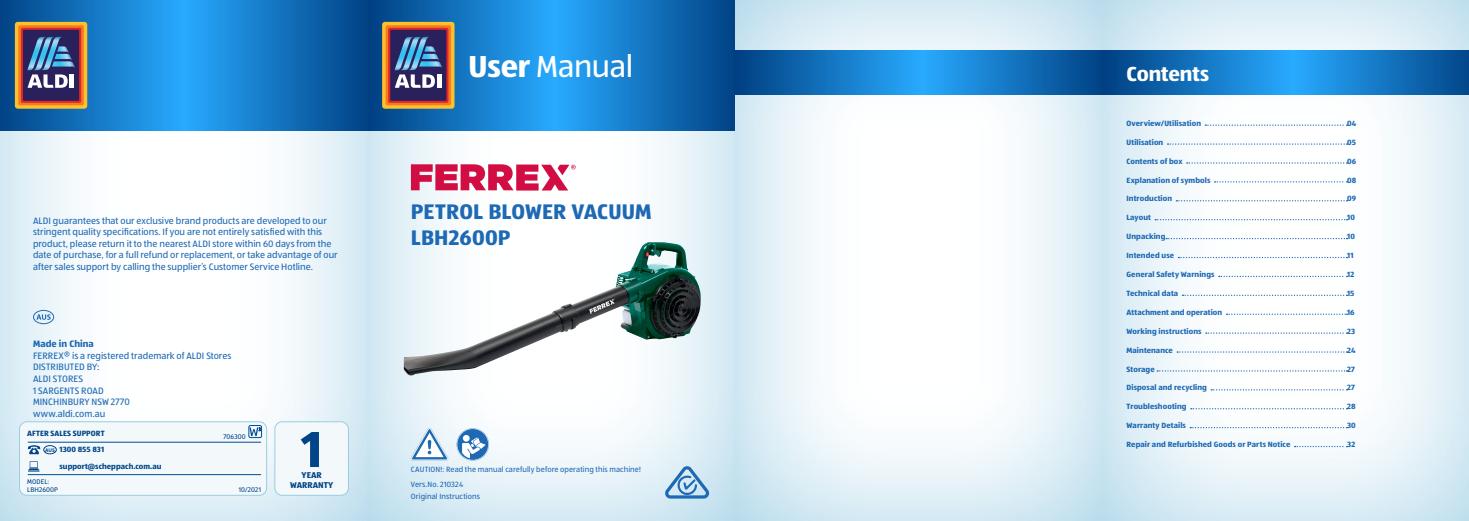
<style>
.page{position:relative;width:1469px;height:521px;background:#fff}
.page>*{position:absolute;margin:0;border:0;box-sizing:border-box;transform-origin:0 0}
.t1{font:700 52.5px "ALDISUEDOT";color:#014588}
.t2{font:31.5px "ALDISUEDOT";letter-spacing:-.01em;color:#fff}
.t3{font:700 21.88px/26.2px "ALDISUEDOT";letter-spacing:.005em;color:#1e69b4}
.t4{font:700 21px "ALDISUEDOT";letter-spacing:-.005em;color:#fff}
.t5{font:9.62px/11.5px "ALDISUEDOT";color:#1e69b4}
.t6{font:700 9.62px "ALDISUEDOT";letter-spacing:.005em;color:#1e69b4}
.t7{font:700 8.75px/9.9px "ALDISUEDOT";color:#014588;text-align:center}
.t8{font:700 7.88px "ALDISUEDOT";letter-spacing:.01em;color:#1e69b4}
.t9{font:7.88px/14.4px "ALDISUEDOT";letter-spacing:.01em;color:#1e69b4}
.t10{font:700 7.88px "ALDISUEDOT";letter-spacing:.005em;color:#014588}
.t11{font:7px/8.4px "ALDISUEDOT";letter-spacing:.015em;color:#014588}
.t12{font:700 5.25px "Myriad Pro";color:#014588}
.s1{font-weight:700}
</style>
<div class="page">
<img style="left:0;top:0;width:1468px;height:521px">
<svg style="left:1101px;top:51px;width:367px;height:43px;background:#1476c1"></svg>
<svg style="left:33px;top:310px;width:21px;height:14px"></svg>
<svg style="left:411px;top:428px;width:37px;height:32px"></svg>
<svg style="left:457px;top:428px;width:32px;height:32px"></svg>
<svg style="left:367px;top:0;width:367px;height:131px;background:#1578c4"></svg>
<svg style="left:0;top:0;width:367px;height:131px;background:#1579c5"></svg>
<svg style="left:734px;top:51px;width:367px;height:43px;background:#1475c0"></svg>
<svg style="left:664px;top:465px;width:45px;height:33px"></svg>
<img style="left:404px;top:242px;width:296px;height:134px">
<div style="left:15px;top:22px;width:72px;height:87px;background:#fec129;border-radius:3px"></div>
<div style="left:18px;top:25px;width:66px;height:80px;background:linear-gradient(to right,#f17023,#f27323);border-radius:2px"></div>
<div style="left:21px;top:28px;width:60px;height:75px;background:linear-gradient(to bottom,#c4242d,#c6242c)"></div>
<div style="left:23px;top:30px;width:56px;height:71px;background:#29205c"></div>
<svg style="left:27px;top:37px;width:48px;height:51px"></svg>
<div style="left:382px;top:22px;width:72px;height:87px;background:#fec129;border-radius:3px"></div>
<div style="left:385px;top:25px;width:66px;height:80px;background:linear-gradient(to right,#f27223,#f27223);border-radius:2px"></div>
<svg style="left:388px;top:28px;width:60px;height:75px"></svg>
<div style="left:390px;top:30px;width:56px;height:71px;background:#29205c"></div>
<svg style="left:394px;top:37px;width:48px;height:51px"></svg>
<svg style="left:1205px;top:124px;width:142px;height:2px"></svg>
<svg style="left:1167px;top:143px;width:180px;height:2px"></svg>
<svg style="left:1186px;top:162px;width:161px;height:2px"></svg>
<svg style="left:1214px;top:181px;width:133px;height:2px"></svg>
<svg style="left:1176px;top:200px;width:171px;height:1px"></svg>
<svg style="left:1155px;top:219px;width:192px;height:1px"></svg>
<svg style="left:1166px;top:238px;width:181px;height:1px"></svg>
<svg style="left:1178px;top:257px;width:169px;height:1px"></svg>
<svg style="left:1218px;top:276px;width:129px;height:1px"></svg>
<svg style="left:1182px;top:295px;width:165px;height:1px"></svg>
<svg style="left:1226px;top:313px;width:121px;height:2px"></svg>
<svg style="left:1205px;top:332px;width:142px;height:2px"></svg>
<svg style="left:1177px;top:351px;width:170px;height:2px"></svg>
<svg style="left:1157px;top:370px;width:190px;height:2px"></svg>
<svg style="left:1211px;top:389px;width:136px;height:1px"></svg>
<svg style="left:1190px;top:408px;width:157px;height:1px"></svg>
<svg style="left:1190px;top:427px;width:157px;height:1px"></svg>
<svg style="left:1294px;top:446px;width:53px;height:1px"></svg>
<svg style="left:411px;top:164px;width:165px;height:27px"></svg>
<div style="left:275px;top:422px;width:73px;height:73px;background:#f3f9fb;border-radius:7px"></div>
<div style="left:274px;top:421px;width:75px;height:75px;border:1px solid #9bcce3;border-radius:7px"></div>
<div style="left:20px;top:422px;width:247px;height:73px;background:#f3f9fb;border-radius:7px"></div>
<div style="left:19px;top:421px;width:248px;height:75px;border:1px solid #9bcce3;border-radius:7px"></div>
<hr style="left:28px;top:442px;width:233px;height:1px;background:#014d95">
<hr style="left:28px;top:474px;width:233px;height:1px;background:#014d95">
<svg style="left:28px;top:445px;width:12px;height:9px"></svg>
<svg style="left:28px;top:461px;width:12px;height:10px"></svg>
<div style="left:249px;top:425px;width:13px;height:13px;border:1px solid #014d95;border-radius:2px"></div>
<svg style="left:249px;top:427px;width:11px;height:9px"></svg>
<div style="left:43px;top:445px;width:14px;height:9px;border:1px solid #014588;border-radius:50%"></div>
<p class="t5" style="left:33px;top:214px;width:306px">ALDI guarantees that our exclusive brand products are developed to our stringent quality specifications. If you are not entirely satisfied with this product, please return it to the nearest ALDI store within 60 days from the date of purchase, for a full refund or replacement, or take advantage of our after sales support by calling the supplier’s Customer Service Hotline.</p>
<p class="t6" style="left:33px;top:337px;width:62px">Made in China</p>
<p class="t5" style="left:33px;top:349px;width:200px">FERREX® is a registered trademark of ALDI Stores<br>DISTRIBUTED BY:<br>ALDI STORES<br>1 SARGENTS ROAD<br>MINCHINBURY NSW 2770<br>www.aldi.com.au</p>
<p class="t10" style="left:27px;top:428px;width:79px">AFTER SALES SUPPORT</p>
<p class="t12" style="left:45px;top:446px;width:11px">AUS</p>
<p class="t10" style="left:60px;top:444px;width:46px">1300 855 831</p>
<p class="t10" style="left:60px;top:461px;width:103px">support@scheppach.com.au</p>
<p class="t11" style="left:27px;top:477px;width:32px">MODEL:<br>LBH2600P</p>
<p class="t11" style="left:223px;top:432px;width:24px">706300</p>
<p class="t11" style="left:239px;top:485px;width:24px">10/2021</p>
<h1 class="t1" style="left:301px;top:414px;width:22px">1</h1>
<p class="t7" style="left:290px;top:470px;width:44px">YEAR<br>WARRANTY</p>
<h2 class="t2" style="left:468px;top:46px;width:166px"><span class="s1">User</span> Manual</h2>
<h3 class="t3" style="left:411px;top:198px;width:242px">PETROL BLOWER VACUUM<br>LBH2600P</h3>
<p class="t9" style="left:411px;top:462px;width:232px">CAUTION!: Read the manual carefully before operating this machine!<br>Vers.No. 210324</p>
<p class="t9" style="left:411px;top:488px;width:71px">Original Instructions</p>
<h3 class="t4" style="left:1126px;top:59px;width:84px">Contents</h3>
<p class="t8" style="left:1126px;top:118px;width:76px">Overview/Utilisation</p>
<p class="t8" style="left:1347px;top:118px;width:11px">04</p>
<p class="t8" style="left:1126px;top:137px;width:38px">Utilisation</p>
<p class="t8" style="left:1347px;top:137px;width:10px">05</p>
<p class="t8" style="left:1126px;top:156px;width:57px">Contents of box</p>
<p class="t8" style="left:1347px;top:156px;width:11px">06</p>
<p class="t8" style="left:1126px;top:174px;width:85px">Explanation of symbols</p>
<p class="t8" style="left:1347px;top:174px;width:11px">08</p>
<p class="t8" style="left:1126px;top:193px;width:47px">Introduction</p>
<p class="t8" style="left:1347px;top:193px;width:11px">09</p>
<p class="t8" style="left:1126px;top:212px;width:26px">Layout</p>
<p class="t8" style="left:1347px;top:212px;width:9px">10</p>
<p class="t8" style="left:1126px;top:231px;width:40px">Unpacking</p>
<p class="t8" style="left:1347px;top:231px;width:9px">10</p>
<p class="t8" style="left:1126px;top:250px;width:49px">Intended use</p>
<p class="t8" style="left:1347px;top:250px;width:8px">11</p>
<p class="t8" style="left:1126px;top:269px;width:90px">General Safety Warnings</p>
<p class="t8" style="left:1347px;top:269px;width:9px">12</p>
<p class="t8" style="left:1126px;top:288px;width:53px">Technical data</p>
<p class="t8" style="left:1347px;top:288px;width:9px">15</p>
<p class="t8" style="left:1126px;top:307px;width:97px">Attachment and operation</p>
<p class="t8" style="left:1347px;top:307px;width:9px">16</p>
<p class="t8" style="left:1126px;top:326px;width:77px">Working instructions</p>
<p class="t8" style="left:1347px;top:326px;width:10px">23</p>
<p class="t8" style="left:1126px;top:345px;width:48px">Maintenance</p>
<p class="t8" style="left:1347px;top:345px;width:10px">24</p>
<p class="t8" style="left:1126px;top:363px;width:30px">Storage</p>
<p class="t8" style="left:1347px;top:363px;width:9px">27</p>
<p class="t8" style="left:1126px;top:382px;width:82px">Disposal and recycling</p>
<p class="t8" style="left:1347px;top:382px;width:9px">27</p>
<p class="t8" style="left:1126px;top:401px;width:62px">Troubleshooting</p>
<p class="t8" style="left:1347px;top:401px;width:10px">28</p>
<p class="t8" style="left:1126px;top:420px;width:61px">Warranty Details</p>
<p class="t8" style="left:1347px;top:420px;width:10px">30</p>
<p class="t8" style="left:1126px;top:439px;width:165px">Repair and Refurbished Goods or Parts Notice</p>
<p class="t8" style="left:1347px;top:439px;width:10px">32</p>
</div>
